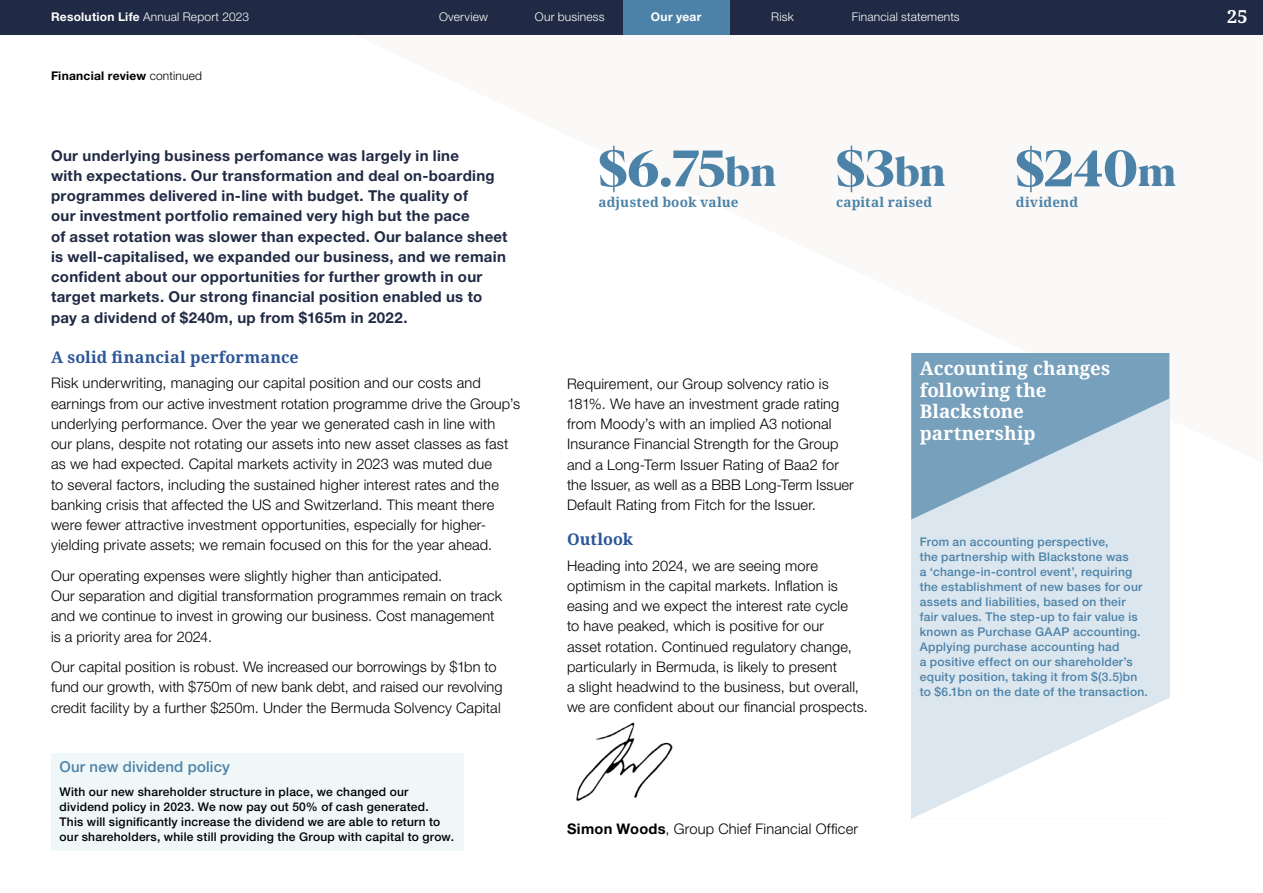
<style>
.page{position:relative;width:1263px;height:893px;background:#fff}
.page>*{position:absolute;margin:0;border:0;box-sizing:border-box;transform-origin:0 0}
.big_number_34{font:700 expanded 51px "Blacker Pro Dis";color:#4c82a8}
.pull_out_text_12_5{font:700 18.75px/21.8px "Noto Serif";letter-spacing:.005em;color:#fff}
.t1{font:700 18px "Noto Serif";color:#fff}
.s1_Noto_10_75{font:700 16.2px "Noto Serif";letter-spacing:.005em;color:#2c5697}
.t_intro_H75_10{font:700 15px/20.2px "Helvetica Neue LT Pro";letter-spacing:.02em;color:#202a44}
.t_H65_10{font:500 15px "Helvetica Neue LT Pro";letter-spacing:.01em;color:#4c82a8}
.t_H45_9_75{font:300 14.7px/20.2px "Helvetica Neue LT Pro";letter-spacing:.01em;color:#000}
.big_number_text_9{font:700 13.5px "Noto Serif";letter-spacing:.015em;color:#4c82a8}
.t_H45_8_off{font:500 12px/15px "Helvetica Neue LT Pro";letter-spacing:.02em;color:#4c82a8}
.t_H45_8_off-2{font:500 12px/15px "Helvetica Neue LT Pro";letter-spacing:.02em;color:#000}
.t2{font:300 12px "Helvetica Neue LT Pro";letter-spacing:.015em;color:#fff}
.t3{font:700 12px "Helvetica Neue LT Pro";letter-spacing:.025em;color:#000}
.t4{font:700 12px "Helvetica Neue LT Pro";letter-spacing:.025em;color:#fff}
.s1{font-weight:700}
.s2{font-weight:300}
.s3{font-size:40.5px}
</style>
<div class="page">
<svg style="left:51px;top:850px;width:264px;height:1px"></svg>
<svg style="left:0;top:34px;width:315px;height:1px"></svg>
<img style="left:576px;top:722px;width:97px;height:80px">
<div style="left:51px;top:753px;width:412px;height:97px;background:#eff7f8"></div>
<div style="left:911px;top:353px;width:258px;height:466px;background:#dbe6ee"></div>
<svg style="left:911px;top:353px;width:258px;height:166px"></svg>
<svg style="left:912px;top:657px;width:258px;height:162px"></svg>
<div style="left:0;top:0;width:1263px;height:34px;background:#202a44"></div>
<div style="left:623px;top:0;width:106px;height:34px;background:#4c82a8"></div>
<p class="t2" style="left:51px;top:10px;width:200px"><span class="s1">Resolution Life</span> Annual Report 2023</p>
<p class="t2" style="left:439px;top:10px;width:50px">Overview</p>
<p class="t2" style="left:535px;top:10px;width:71px">Our business</p>
<p class="t4" style="left:651px;top:10px;width:52px">Our year</p>
<p class="t2" style="left:771px;top:10px;width:24px">Risk</p>
<p class="t2" style="left:852px;top:10px;width:109px">Financial statements</p>
<p class="t1" style="left:1227px;top:4px;width:22px">25</p>
<p class="t3" style="left:51px;top:68px;width:152px">Financial review <span class="s2">continued</span></p>
<p class="t_intro_H75_10" style="left:51px;top:145px;width:458px">Our underlying business perfomance was largely in line<br>with expectations. Our transformation and deal on-boarding programmes delivered in-line with budget. The quality of<br>our investment portfolio remained very high but the pace<br>of asset rotation was slower than expected. Our balance sheet is well-capitalised, we expanded our business, and we remain confident about our opportunities for further growth in our target markets. Our strong financial position enabled us to pay a dividend of $240m, up from $165m in 2022.</p>
<p class="s1_Noto_10_75" style="left:51px;top:346px;width:249px">A solid financial performance</p>
<p class="t_H45_9_75" style="left:51px;top:373px;width:471px">Risk underwriting, managing our capital position and our costs and earnings from our active investment rotation programme drive the Group’s underlying performance. Over the year we generated cash in line with<br>our plans, despite not rotating our assets into new asset classes as fast as we had expected. Capital markets activity in 2023 was muted due<br>to several factors, including the sustained higher interest rates and the banking crisis that affected the US and Switzerland. This meant there were fewer attractive investment opportunities, especially for higher&shy;yielding private assets; we remain focused on this for the year ahead.</p>
<p class="t_H45_9_75" style="left:51px;top:565px;width:453px">Our operating expenses were slightly higher than anticipated.<br>Our separation and digitial transformation programmes remain on track and we continue to invest in growing our business. Cost management is a priority area for 2024.</p>
<p class="t_H45_9_75" style="left:51px;top:656px;width:453px">Our capital position is robust. We increased our borrowings by $1bn to fund our growth, with $750m of new bank debt, and raised our revolving credit facility by a further $250m. Under the Bermuda Solvency Capital</p>
<p class="t_H65_10" style="left:60px;top:758px;width:172px">Our new dividend policy</p>
<p class="t_H45_8_off-2" style="left:60px;top:784px;width:396px">With our new shareholder structure in place, we changed our dividend policy in 2023. We now pay out 50% of cash generated.<br>This will significantly increase the dividend we are able to return to our shareholders, while still providing the Group with capital to grow.</p>
<p class="big_number_34" style="left:599px;top:131px;width:179px">$6.75<span class="s3">bn</span></p>
<p class="big_number_text_9" style="left:599px;top:193px;width:141px">adjusted book value</p>
<p class="big_number_34" style="left:836px;top:131px;width:111px">$3<span class="s3">bn</span></p>
<p class="big_number_text_9" style="left:836px;top:193px;width:98px">capital raised</p>
<p class="big_number_34" style="left:1016px;top:131px;width:162px">$240<span class="s3">m</span></p>
<p class="big_number_text_9" style="left:1016px;top:193px;width:64px">dividend</p>
<p class="t_H45_9_75" style="left:567px;top:373px;width:288px">Requirement, our Group solvency ratio is 181%. We have an investment grade rating from Moody’s with an implied A3 notional Insurance Financial Strength for the Group and a Long-Term Issuer Rating of Baa2 for the Issuer, as well as a BBB Long-Term Issuer Default Rating from Fitch for the Issuer.</p>
<p class="s1_Noto_10_75" style="left:567px;top:528px;width:68px">Outlook</p>
<p class="t_H45_9_75" style="left:567px;top:555px;width:302px">Heading into 2024, we are seeing more optimism in the capital markets. Inflation is easing and we expect the interest rate cycle<br>to have peaked, which is positive for our<br>asset rotation. Continued regulatory change, particularly in Bermuda, is likely to present<br>a slight headwind to the business, but overall, we are confident about our financial prospects.</p>
<p class="t_H45_9_75" style="left:567px;top:818px;width:293px"><span class="s1">Simon Woods</span>, Group Chief Financial Officer</p>
<p class="pull_out_text_12_5" style="left:920px;top:358px;width:192px">Accounting changes following the<br>Blackstone partnership</p>
<p class="t_H45_8_off" style="left:920px;top:534px;width:230px">From an accounting perspective,<br>the partnership with Blackstone was<br>a ‘change-in-control event’, requiring the establishment of new bases for our assets and liabilities, based on their<br>fair values. The step-up to fair value is known as Purchase GAAP accounting.<br>Applying purchase accounting had<br>a positive effect on our shareholder’s equity position, taking it from $(3.5)bn to $6.1bn on the date of the transaction.</p>
</div>
